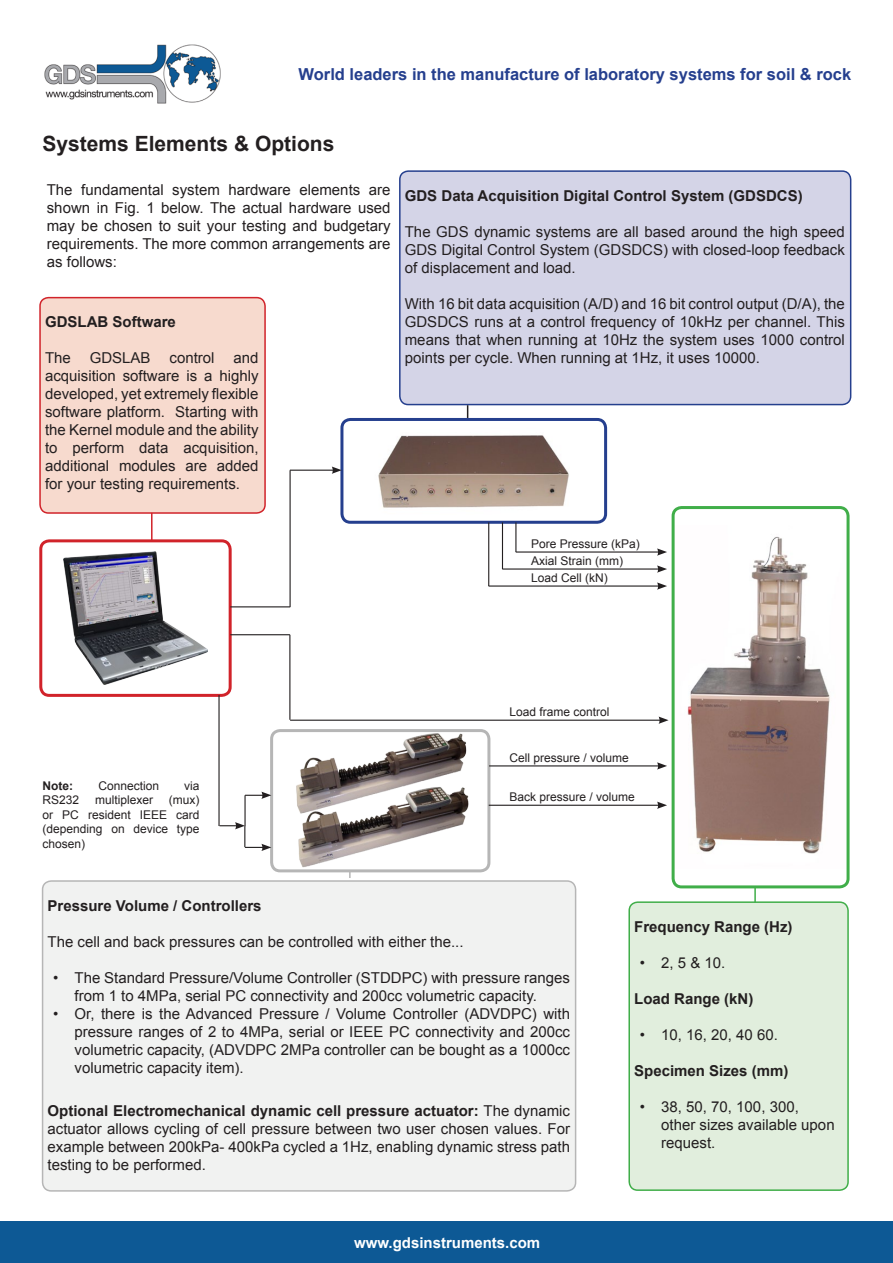
<style>
.page{position:relative;width:893px;height:1263px;background:#fff}
.page>*{position:absolute;margin:0;border:0;box-sizing:border-box;transform-origin:0 0}
.t1{font:700 21px "Arial";color:#231f20}
.t2{font:700 16.5px "Arial";color:#253f8e}
.t3{font:15px/18px "Arial";color:#231f20;text-align:justify}
.t4{font:700 15px "Arial";color:#231f20}
.t5{font:700 15px "Arial";color:#fff}
.t6{font:12px/14.4px "Arial";color:#231f20;text-align:justify}
.t7{font:700 12px "Arial";color:#231f20}
.s1{font-weight:700}
</style>
<div class="page">
<img style="left:687px;top:536px;width:143px;height:318px">
<div style="left:672px;top:506px;width:177px;height:382px;border:3px solid #40ae49;border-radius:9px"></div>
<img style="left:378px;top:435px;width:191px;height:73px">
<div style="left:340px;top:418px;width:267px;height:106px;border:3px solid #253f8e;border-radius:9px"></div>
<img style="left:63px;top:552px;width:145px;height:133px">
<div style="left:39px;top:539px;width:193px;height:158px;border:3px solid #d1232a;border-radius:9px"></div>
<div style="left:629px;top:902px;width:219px;height:288px;background:#e1eedd;border-radius:9px"></div>
<div style="left:628px;top:901px;width:221px;height:290px;border:2px solid #40ae49;border-radius:9px"></div>
<div style="left:43px;top:881px;width:533px;height:310px;background:#f1f2f1;border-radius:9px"></div>
<div style="left:42px;top:880px;width:534px;height:312px;border:2px solid #b6b6b6;border-radius:9px"></div>
<div style="left:400px;top:171px;width:451px;height:234px;background:#d4d4e7;border-radius:9px"></div>
<div style="left:399px;top:170px;width:452px;height:235px;border:2px solid #253f8e;border-radius:9px"></div>
<div style="left:40px;top:298px;width:225px;height:215px;background:#f7dace;border-radius:9px"></div>
<div style="left:39px;top:297px;width:227px;height:217px;border:2px solid #d1232a;border-radius:9px"></div>
<hr style="left:290px;top:470px;width:44px;height:1px;background:#231f20">
<svg style="left:332px;top:466px;width:10px;height:8px"></svg>
<hr style="left:290px;top:470px;width:1px;height:137px;background:#231f20">
<img style="left:296px;top:733px;width:173px;height:135px">
<div style="left:270px;top:729px;width:220px;height:143px;border:3px solid #b6b6b6;border-radius:9px"></div>
<hr style="left:218px;top:695px;width:2px;height:131px;background:#231f20">
<hr style="left:244px;top:795px;width:2px;height:31px;background:#231f20">
<svg style="left:245px;top:792px;width:26px;height:7px"></svg>
<svg style="left:220px;top:822px;width:51px;height:29px"></svg>
<hr style="left:290px;top:720px;width:371px;height:1px;background:#231f20">
<svg style="left:659px;top:716px;width:10px;height:8px"></svg>
<hr style="left:489px;top:765px;width:170px;height:1px;background:#231f20">
<svg style="left:657px;top:762px;width:10px;height:7px"></svg>
<hr style="left:489px;top:805px;width:170px;height:1px;background:#231f20">
<svg style="left:657px;top:802px;width:10px;height:7px"></svg>
<hr style="left:488px;top:522px;width:1px;height:64px;background:#231f20">
<hr style="left:502px;top:522px;width:1px;height:47px;background:#231f20">
<hr style="left:515px;top:522px;width:1px;height:30px;background:#231f20">
<hr style="left:489px;top:585px;width:170px;height:2px;background:#231f20">
<svg style="left:657px;top:582px;width:10px;height:8px"></svg>
<hr style="left:502px;top:568px;width:157px;height:2px;background:#231f20">
<svg style="left:657px;top:565px;width:10px;height:8px"></svg>
<hr style="left:516px;top:551px;width:143px;height:2px;background:#231f20">
<svg style="left:657px;top:548px;width:10px;height:8px"></svg>
<hr style="left:230px;top:606px;width:60px;height:1px;background:#231f20">
<hr style="left:289px;top:635px;width:1px;height:85px;background:#231f20">
<hr style="left:230px;top:634px;width:60px;height:1px;background:#231f20">
<hr style="left:151px;top:513px;width:2px;height:28px;background:#d1232a">
<svg style="left:467px;top:405px;width:1px;height:13px"></svg>
<svg style="left:754px;top:887px;width:2px;height:15px"></svg>
<svg style="left:349px;top:870px;width:2px;height:8px"></svg>
<div style="left:0;top:1221px;width:893px;height:42px;background:#0d5995"></div>
<img style="left:44px;top:44px;width:177px;height:60px">
<p class="t2" style="left:299px;top:63px;width:554px">World leaders in the manufacture of laboratory systems for soil &amp; rock</p>
<p class="t1" style="left:43px;top:129px;width:293px">Systems Elements &amp; Options</p>
<p class="t3" style="left:47px;top:180px;width:345px">The fundamental system hardware elements are shown in Fig. 1 below. The actual hardware used may be chosen to suit your testing and budgetary requirements. The more common arrangements are as follows:</p>
<p class="t4" style="left:45px;top:311px;width:132px">GDSLAB Software</p>
<p class="t3" style="left:45px;top:349px;width:27px">The</p>
<p class="t3" style="left:90px;top:349px;width:62px">GDSLAB</p>
<p class="t3" style="left:170px;top:349px;width:47px">control</p>
<p class="t3" style="left:45px;top:349px;width:215px;text-indent:188px">and acquisition software is a highly developed, yet extremely flexible software platform. Starting with the Kernel module and the ability to perform data acquisition, additional modules are added for your testing requirements.</p>
<p class="t4" style="left:405px;top:185px;width:399px">GDS Data Acquisition Digital Control System (GDSDCS)</p>
<p class="t3" style="left:405px;top:222px;width:441px">The GDS dynamic systems are all based around the high speed GDS Digital Control System (GDSDCS) with closed-loop feedback of displacement and load.</p>
<p class="t3" style="left:405px;top:294px;width:441px">With 16 bit data acquisition (A/D) and 16 bit control output (D/A), the GDSDCS runs at a control frequency of 10kHz per channel. This means that when running at 10Hz the system uses 1000 control points per cycle. When running at 1Hz, it uses 10000.</p>
<p class="t6" style="left:531px;top:537px;width:110px">Pore Pressure (kPa)</p>
<p class="t6" style="left:531px;top:553px;width:94px">Axial Strain (mm)</p>
<p class="t6" style="left:531px;top:571px;width:78px">Load Cell (kN)</p>
<p class="t7" style="left:43px;top:777px;width:32px">Note:</p>
<p class="t6" style="left:98px;top:778px;width:62px">Connection</p>
<p class="t6" style="left:184px;top:778px;width:17px">via</p>
<p class="t6" style="left:43px;top:793px;width:38px">RS232</p>
<p class="t6" style="left:95px;top:793px;width:60px">multiplexer</p>
<p class="t6" style="left:43px;top:793px;width:158px;text-indent:126px">(mux) or PC resident IEEE card (depending on device type chosen)</p>
<p class="t6" style="left:509px;top:705px;width:102px">Load frame control</p>
<p class="t6" style="left:509px;top:751px;width:121px">Cell pressure / volume</p>
<p class="t6" style="left:509px;top:790px;width:127px">Back pressure / volume</p>
<p class="t4" style="left:48px;top:895px;width:215px">Pressure Volume / Controllers</p>
<p class="t3" style="left:48px;top:932px;width:418px">The cell and back pressures can be controlled with either the...</p>
<p class="t3" style="left:75px;top:968px;width:497px;text-indent:-21px">• The Standard Pressure/Volume Controller (STDDPC) with pressure ranges from 1 to 4MPa, serial PC connectivity and 200cc volumetric capacity.</p>
<p class="t3" style="left:75px;top:1004px;width:497px;text-indent:-21px">• Or, there is the Advanced Pressure / Volume Controller (ADVDPC) with pressure ranges of 2 to 4MPa, serial or IEEE PC connectivity and 200cc volumetric capacity, (ADVDPC 2MPa controller can be bought as a 1000cc volumetric capacity item).</p>
<p class="t3" style="left:48px;top:1101px;width:524px"><span class="s1">Optional Electromechanical dynamic cell pressure actuator:</span> The dynamic actuator allows cycling of cell pressure between two user chosen values. For example between 200kPa- 400kPa cycled a 1Hz, enabling dynamic stress path testing to be performed.</p>
<p class="t5" style="left:354px;top:1232px;width:188px">www.gdsinstruments.com</p>
<p class="t4" style="left:634px;top:916px;width:160px">Frequency Range (Hz)</p>
<p class="t3" style="left:640px;top:953px;width:87px">• 2, 5 &amp; 10.</p>
<p class="t4" style="left:634px;top:988px;width:121px">Load Range (kN)</p>
<p class="t3" style="left:640px;top:1025px;width:140px">• 10, 16, 20, 40 60.</p>
<p class="t4" style="left:634px;top:1060px;width:156px">Specimen Sizes (mm)</p>
<p class="t3" style="left:661px;top:1097px;width:175px;text-align:left;text-indent:-21px">• 38, 50, 70, 100, 300, other sizes available upon request.</p>
</div>
